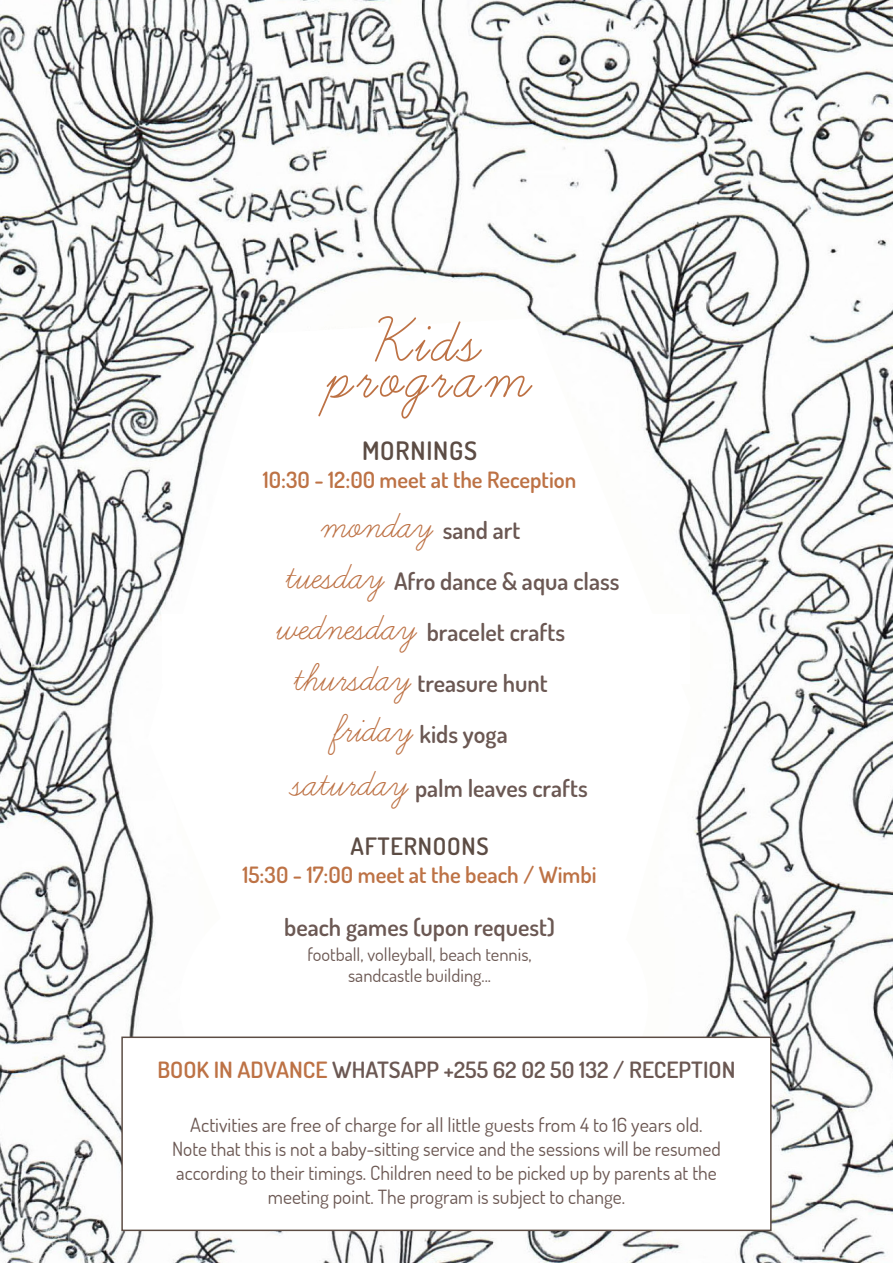
<style>
.page{position:relative;width:893px;height:1263px;background:#fff}
.page>*{position:absolute;margin:0;border:0;box-sizing:border-box;transform-origin:0 0}
.t1{font:78px "Learning Curve";letter-spacing:.05em;color:#bd7245}
.t2{font:600 25.5px "Dosis";letter-spacing:.03em;color:#5c4c44}
.t3{font:600 24px "Dosis";color:#6b5853}
.t4{font:600 24px "Dosis";letter-spacing:.03em;color:#5c4c44}
.t5{font:600 22.5px "Dosis";color:#bd7245}
.t6{font:600 22.5px "Dosis";color:#6b5853}
.t7{font:19.5px/24px "Dosis";color:#6b5853;text-align:center}
.t8{font:18px "Dosis";color:#6b5853}
.s1{font-family:"Learning Curve";font-weight:400;font-size:48px;color:#bd7245}
.s2{color:#bd7245}
</style>
<div class="page">
<img style="left:0;top:0;width:893px;height:1263px">
<svg style="left:148px;top:318px;width:543px;height:718px"></svg>
<div style="left:180px;top:852px;width:468px;height:302px;background:#fff;border-radius:50%"></div>
<div style="left:163px;top:614px;width:527px;height:70px;background:#fff"></div>
<svg style="left:0;top:882px;width:204px;height:381px"></svg>
<div style="left:121px;top:1036px;width:651px;height:195px;background:#fff;border:2px solid #5c4c44"></div>
<p class="t1" style="left:373px;top:306px;width:105px">Kids</p>
<p class="t1" style="left:323px;top:342px;width:206px">program</p>
<p class="t2" style="left:362px;top:434px;width:117px">MORNINGS</p>
<p class="t5" style="left:263px;top:466px;width:315px">10:30 - 12:00 meet at the Reception</p>
<p class="t3" style="left:319px;top:515px;width:203px"><span class="s1">monday</span> sand art</p>
<p class="t3" style="left:283px;top:566px;width:338px"><span class="s1">tuesday</span> Afro dance &amp; aqua class</p>
<p class="t3" style="left:274px;top:617px;width:292px"><span class="s1">wednesday</span> bracelet crafts</p>
<p class="t3" style="left:291px;top:668px;width:258px"><span class="s1">thursday</span> treasure hunt</p>
<p class="t3" style="left:331px;top:719px;width:178px"><span class="s1">friday</span> kids yoga</p>
<p class="t3" style="left:290px;top:773px;width:299px"><span class="s1">saturday</span> palm leaves crafts</p>
<p class="t4" style="left:350px;top:830px;width:140px">AFTERNOONS</p>
<p class="t5" style="left:242px;top:860px;width:356px">15:30 - 17:00 meet at the beach / Wimbi</p>
<p class="t3" style="left:284px;top:911px;width:272px">beach games (upon request)</p>
<p class="t8" style="left:307px;top:942px;width:226px">football, volleyball, beach tennis,</p>
<p class="t8" style="left:348px;top:963px;width:144px">sandcastle building...</p>
<p class="t6" style="left:157px;top:1055px;width:579px"><span class="s2">BOOK IN ADVANCE</span> WHATSAPP +255 62 02 50 132 / RECEPTION</p>
<p class="t7" style="left:190px;top:1112px;width:514px">Activities are free of charge for all little guests from 4 to 16 years old.</p>
<p class="t7" style="left:172px;top:1136px;width:550px">Note that this is not a baby-sitting service and the sessions will be resumed according to their timings. Children need to be picked up by parents at the meeting point. The program is subject to change.</p>
</div>
